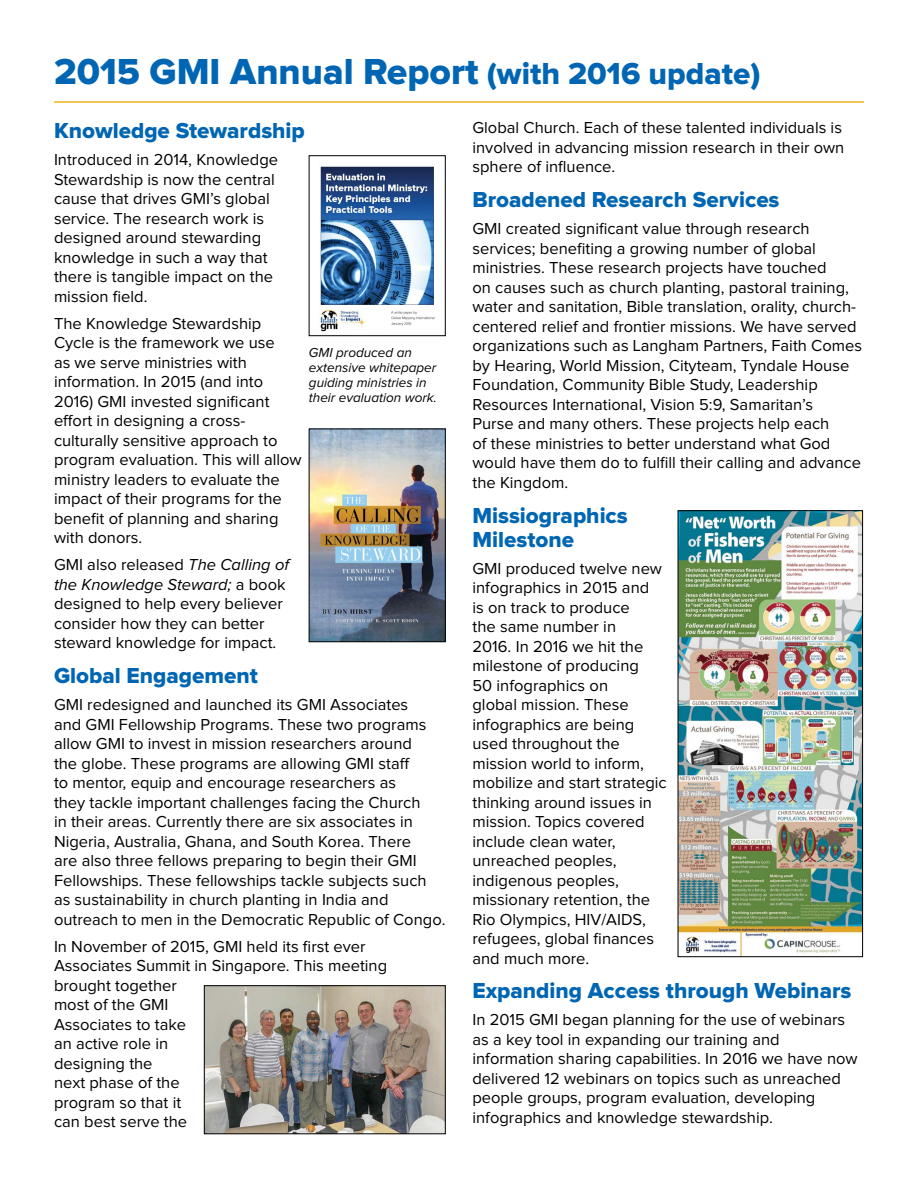
<style>
.page{position:relative;width:918px;height:1188px;background:#fff}
.page>*{position:absolute;margin:0;border:0;box-sizing:border-box;transform-origin:0 0}
.t1{font:37.5px "Proxima Nova Extrabld";color:#0066b3}
.subhead{font:22.5px/24px "Proxima Nova Extrabld";color:#0066b3}
.text{font:16.5px/19.5px "Proxima Nova";color:#000}
.t2{font:italic 13.5px/15px "Proxima Nova";color:#000}
.s1{font-size:31.5px}
.s2{font-style:italic}
</style>
<div class="page">
<hr style="left:54px;top:101px;width:810px;height:2px;background:#ecb41f">
<img style="left:320px;top:166px;width:115px;height:166px">
<div style="left:309px;top:156px;width:137px;height:180px;border:1px solid #000"></div>
<img style="left:311px;top:431px;width:133px;height:209px">
<div style="left:309px;top:429px;width:137px;height:213px;border:1px solid #000"></div>
<img style="left:206px;top:988px;width:238px;height:144px">
<div style="left:204px;top:986px;width:242px;height:148px;border:1px solid #000"></div>
<img style="left:680px;top:512px;width:181px;height:443px">
<div style="left:678px;top:510px;width:185px;height:447px;border:1px solid #000"></div>
<p class="t1" style="left:54px;top:49px;width:708px">2015 GMI Annual Report <span class="s1">(with 2016 update)</span></p>
<p class="subhead" style="left:54px;top:119px;width:252px">Knowledge Stewardship</p>
<p class="text" style="left:54px;top:150px;width:226px">Introduced in 2014, Knowledge<br>Stewardship is now the central cause that drives GMI’s global service. The research work is designed around stewarding knowledge in such a way that there is tangible impact on the mission field.</p>
<p class="text" style="left:54px;top:314px;width:249px">The Knowledge Stewardship<br>Cycle is the framework we use<br>as we serve ministries with information. In 2015 (and into<br>2016) GMI invested significant effort in designing a cross&shy;culturally sensitive approach to program evaluation. This will allow ministry leaders to evaluate the impact of their programs for the benefit of planning and sharing with donors.</p>
<p class="text" style="left:54px;top:555px;width:237px">GMI also released <span class="s2">The Calling of the Knowledge Steward;</span> a book designed to help every believer consider how they can better steward knowledge for impact.</p>
<p class="subhead" style="left:54px;top:664px;width:205px">Global Engagement</p>
<p class="text" style="left:54px;top:695px;width:393px">GMI redesigned and launched its GMI Associates<br>and GMI Fellowship Programs. These two programs allow GMI to invest in mission researchers around<br>the globe. These programs are allowing GMI staff<br>to mentor, equip and encourage researchers as<br>they tackle important challenges facing the Church<br>in their areas. Currently there are six associates in Nigeria, Australia, Ghana, and South Korea. There<br>are also three fellows preparing to begin their GMI Fellowships. These fellowships tackle subjects such as sustainability in church planting in India and outreach to men in the Democratic Republic of Congo.</p>
<p class="text" style="left:54px;top:937px;width:335px">In November of 2015, GMI held its first ever<br>Associates Summit in Singapore. This meeting brought together<br>most of the GMI<br>Associates to take<br>an active role in<br>designing the<br>next phase of the<br>program so that it<br>can best serve the</p>
<p class="t2" style="left:309px;top:345px;width:130px">GMI produced an extensive whitepaper guiding ministries in their evaluation work.</p>
<p class="text" style="left:472px;top:119px;width:373px">Global Church. Each of these talented individuals is involved in advancing mission research in their own sphere of influence.</p>
<p class="subhead" style="left:472px;top:188px;width:309px">Broadened Research Services</p>
<p class="text" style="left:472px;top:219px;width:391px">GMI created significant value through research services; benefiting a growing number of global ministries. These research projects have touched<br>on causes such as church planting, pastoral training, water and sanitation, Bible translation, orality, church&shy;centered relief and frontier missions. We have served organizations such as Langham Partners, Faith Comes by Hearing, World Mission, Cityteam, Tyndale House Foundation, Community Bible Study, Leadership Resources International, Vision 5:9, Samaritan’s<br>Purse and many others. These projects help each<br>of these ministries to better understand what God would have them do to fulfill their calling and advance the Kingdom.</p>
<p class="subhead" style="left:472px;top:504px;width:157px">Missiographics<br>Milestone</p>
<p class="text" style="left:472px;top:559px;width:196px">GMI produced twelve new infographics in 2015 and<br>is on track to produce<br>the same number in<br>2016. In 2016 we hit the milestone of producing<br>50 infographics on<br>global mission. These infographics are being used throughout the mission world to inform, mobilize and start strategic thinking around issues in mission. Topics covered include clean water, unreached peoples, indigenous peoples, missionary retention, the<br>Rio Olympics, HIV/AIDS, refugees, global finances and much more.</p>
<p class="subhead" style="left:472px;top:979px;width:380px">Expanding Access through Webinars</p>
<p class="text" style="left:472px;top:1011px;width:387px">In 2015 GMI began planning for the use of webinars as a key tool in expanding our training and information sharing capabilities. In 2016 we have now delivered 12 webinars on topics such as unreached people groups, program evaluation, developing infographics and knowledge stewardship.</p>
</div>
